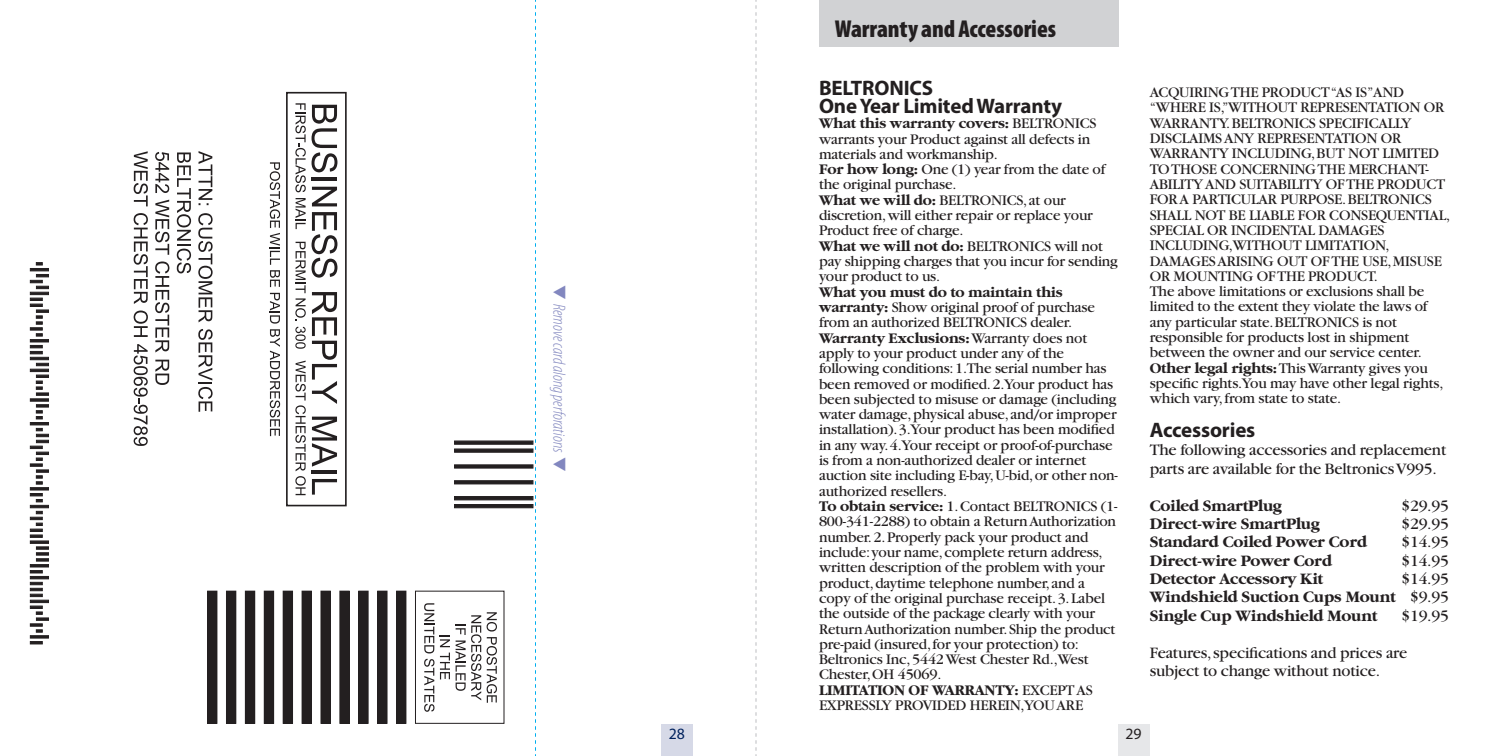
<style>
.page{position:relative;width:1512px;height:756px;background:#fff}
.page>*{position:absolute;margin:0;border:0;box-sizing:border-box;transform-origin:0 0}
.t1{font:900 condensed 24.5px "Myriad Pro";letter-spacing:-.005em;color:#231f20}
.t2{font:700 21px/18.4px "Myriad Pro";letter-spacing:-.01em;color:#231f20}
.t3{font:italic 300 condensed 17.5px "Myriad Pro";letter-spacing:-.005em;color:#8287bf}
.t4{font:16.62px/18.4px "Garamond";letter-spacing:-.01em;color:#231f20}
.t5{font:700 16.62px/18.4px "Garamond";letter-spacing:-.01em;color:#231f20;text-align:justify}
.t6{font:15.75px "Myriad Pro";color:#00215d}
.t7{font:15.75px "Myriad Pro";color:#231f20}
.t8{font:15.4px/15.4px "Garamond";letter-spacing:-.01em;color:#231f20}
.s1{font-weight:700}
.s2{font-weight:400}
</style>
<div class="page">
<svg style="left:487px;top:612px;width:10px;height:91px"></svg>
<svg style="left:456px;top:615px;width:25px;height:85px"></svg>
<svg style="left:440px;top:636px;width:10px;height:11px"></svg>
<svg style="left:440px;top:653px;width:10px;height:26px"></svg>
<svg style="left:424px;top:603px;width:10px;height:50px"></svg>
<svg style="left:424px;top:659px;width:10px;height:53px"></svg>
<div style="left:415px;top:591px;width:89px;height:133px;border:1px solid #231f20"></div>
<svg style="left:207px;top:590px;width:200px;height:134px"></svg>
<div style="left:454px;top:441px;width:79px;height:3px;border:1px solid #231f20"></div>
<div style="left:454px;top:449px;width:79px;height:3px;border:1px solid #231f20"></div>
<div style="left:454px;top:465px;width:79px;height:3px;border:1px solid #231f20"></div>
<div style="left:454px;top:481px;width:79px;height:3px;border:1px solid #231f20"></div>
<div style="left:454px;top:496px;width:79px;height:4px;border:1px solid #231f20"></div>
<div style="left:454px;top:504px;width:79px;height:4px;border:1px solid #231f20"></div>
<svg style="left:30px;top:263px;width:19px;height:26px"></svg>
<div style="left:30px;top:292px;width:19px;height:3px;border:1px solid #231f20"></div>
<svg style="left:30px;top:298px;width:19px;height:56px"></svg>
<div style="left:30px;top:357px;width:19px;height:3px;border:1px solid #231f20"></div>
<svg style="left:36px;top:363px;width:13px;height:3px"></svg>
<div style="left:30px;top:369px;width:19px;height:3px;border:1px solid #231f20"></div>
<svg style="left:30px;top:375px;width:19px;height:127px"></svg>
<div style="left:30px;top:505px;width:19px;height:3px;border:1px solid #231f20"></div>
<svg style="left:30px;top:511px;width:19px;height:86px"></svg>
<div style="left:30px;top:600px;width:19px;height:3px;border:1px solid #231f20"></div>
<svg style="left:30px;top:606px;width:19px;height:38px"></svg>
<svg style="left:312px;top:105px;width:25px;height:67px"></svg>
<hr style="left:312px;top:178px;width:25px;height:3px;background:#231f20">
<svg style="left:312px;top:187px;width:25px;height:19px"></svg>
<svg style="left:312px;top:212px;width:25px;height:66px"></svg>
<svg style="left:312px;top:292px;width:25px;height:112px"></svg>
<svg style="left:312px;top:417px;width:25px;height:50px"></svg>
<hr style="left:312px;top:470px;width:25px;height:3px;background:#231f20">
<svg style="left:312px;top:479px;width:25px;height:16px"></svg>
<div style="left:286px;top:92px;width:61px;height:414px;border:2px solid #231f20"></div>
<svg style="left:295px;top:103px;width:11px;height:89px"></svg>
<svg style="left:296px;top:198px;width:10px;height:31px"></svg>
<svg style="left:295px;top:361px;width:11px;height:134px"></svg>
<svg style="left:295px;top:242px;width:11px;height:79px"></svg>
<svg style="left:295px;top:327px;width:11px;height:22px"></svg>
<svg style="left:270px;top:162px;width:10px;height:125px"></svg>
<svg style="left:270px;top:293px;width:10px;height:143px"></svg>
<svg style="left:199px;top:151px;width:13px;height:54px"></svg>
<svg style="left:198px;top:213px;width:15px;height:109px"></svg>
<svg style="left:198px;top:329px;width:15px;height:83px"></svg>
<svg style="left:177px;top:153px;width:14px;height:120px"></svg>
<svg style="left:134px;top:151px;width:14px;height:55px"></svg>
<svg style="left:134px;top:213px;width:14px;height:91px"></svg>
<svg style="left:134px;top:311px;width:14px;height:26px"></svg>
<svg style="left:134px;top:344px;width:14px;height:102px"></svg>
<svg style="left:155px;top:152px;width:14px;height:41px"></svg>
<svg style="left:155px;top:200px;width:14px;height:55px"></svg>
<svg style="left:155px;top:261px;width:14px;height:91px"></svg>
<svg style="left:155px;top:360px;width:14px;height:25px"></svg>
<div style="left:662px;top:724px;width:31px;height:32px;background:#d6d9e7"></div>
<div style="left:1118px;top:724px;width:32px;height:32px;background:#e6e7e9"></div>
<div style="left:819px;top:0;width:299px;height:47px;background:#d1d2d4"></div>
<svg style="left:535px;top:0;width:1px;height:756px"></svg>
<svg style="left:756px;top:0;width:1px;height:756px"></svg>
<p class="t3" style="left:570px;top:304px;width:150px;rotate:90deg">Remove card along perforations</p>
<h1 class="t1" style="left:835px;top:13px;width:223px">Warranty and Accessories</h1>
<h2 class="t2" style="left:819px;top:79px;width:245px">BELTRONICS<br>One Year Limited Warranty</h2>
<p class="t8" style="left:819px;top:116px;width:301px"><span class="s1">What this warranty covers:</span> BELTRONICS warrants your Product against all defects in materials and workmanship.<br><span class="s1">For how long:</span> One (1) year from the date of the original purchase.<br><span class="s1">What we will do:</span> BELTRONICS, at our discretion, will either repair or replace your Product free of charge.<br><span class="s1">What we will not do:</span> BELTRONICS will not pay shipping charges that you incur for sending your product to us.</p>
<p class="t8" style="left:819px;top:284px;width:300px"><span class="s1">What you must do to maintain this warranty:</span> Show original proof of purchase from an authorized BELTRONICS dealer.<br><span class="s1">Warranty Exclusions:</span> Warranty does not apply to your product under any of the following conditions: 1.The serial number has been removed or modified. 2.Your product has been subjected to misuse or damage (including water damage, physical abuse, and/or improper installation). 3.Your product has been modified in any way. 4.Your receipt or proof-of-purchase is from a non-authorized dealer or internet auction site including E-bay, U-bid, or other non&shy;authorized resellers.<br><span class="s1">To obtain service:</span> 1. Contact BELTRONICS (1- 800-341-2288) to obtain a Return Authorization number. 2. Properly pack your product and include: your name, complete return address, written description of the problem with your product, daytime telephone number, and a copy of the original purchase receipt. 3. Label the outside of the package clearly with your Return Authorization number. Ship the product pre-paid (insured, for your protection) to:<br>Beltronics Inc, 5442 West Chester Rd.,West Chester, OH 45069.<br><span class="s1">LIMITATION OF WARRANTY:</span> EXCEPT AS EXPRESSLY PROVIDED HEREIN,YOU ARE</p>
<p class="t6" style="left:669px;top:726px;width:18px">28</p>
<p class="t7" style="left:1126px;top:726px;width:18px">29</p>
<p class="t8" style="left:1150px;top:85px;width:302px">ACQUIRING THE PRODUCT “AS IS”AND “WHERE IS,”WITHOUT REPRESENTATION OR WARRANTY. BELTRONICS SPECIFICALLY DISCLAIMS ANY REPRESENTATION OR WARRANTY INCLUDING, BUT NOT LIMITED TO THOSE CONCERNING THE MERCHANT-ABILITY AND SUITABILITY OF THE PRODUCT FOR A PARTICULAR PURPOSE. BELTRONICS SHALL NOT BE LIABLE FOR CONSEQUENTIAL, SPECIAL OR INCIDENTAL DAMAGES INCLUDING,WITHOUT LIMITATION, DAMAGES ARISING OUT OF THE USE, MISUSE OR MOUNTING OF THE PRODUCT.<br>The above limitations or exclusions shall be limited to the extent they violate the laws of any particular state. BELTRONICS is not responsible for products lost in shipment between the owner and our service center.<br><span class="s1">Other legal rights:</span> This Warranty gives you specific rights.You may have other legal rights, which vary, from state to state.</p>
<h2 class="t2" style="left:1150px;top:421px;width:107px">Accessories</h2>
<p class="t4" style="left:1150px;top:441px;width:298px">The following accessories and replacement parts are available for the Beltronics V995.</p>
<p class="t5" style="left:1150px;top:496px;width:134px">Coiled SmartPlug</p>
<p class="t4" style="left:1401px;top:496px;width:49px">$29.95</p>
<p class="t5" style="left:1150px;top:515px;width:172px">Direct-wire SmartPlug</p>
<p class="t4" style="left:1401px;top:515px;width:49px">$29.95</p>
<p class="t5" style="left:1150px;top:533px;width:219px">Standard Coiled Power Cord</p>
<p class="t4" style="left:1401px;top:533px;width:49px">$14.95</p>
<p class="t5" style="left:1150px;top:552px;width:184px">Direct-wire Power Cord</p>
<p class="t4" style="left:1401px;top:551px;width:49px">$14.95</p>
<p class="t5" style="left:1150px;top:570px;width:175px">Detector Accessory Kit</p>
<p class="t5" style="left:1150px;top:570px;width:301px;text-indent:252px"><span class="s2">$14.95<br></span>Windshield Suction Cups Mount <span class="s2">$9.95<br></span>Single Cup Windshield Mount</p>
<p class="t4" style="left:1401px;top:607px;width:49px">$19.95</p>
<p class="t4" style="left:1150px;top:643px;width:259px">Features, specifications and prices are subject to change without notice.</p>
</div>
